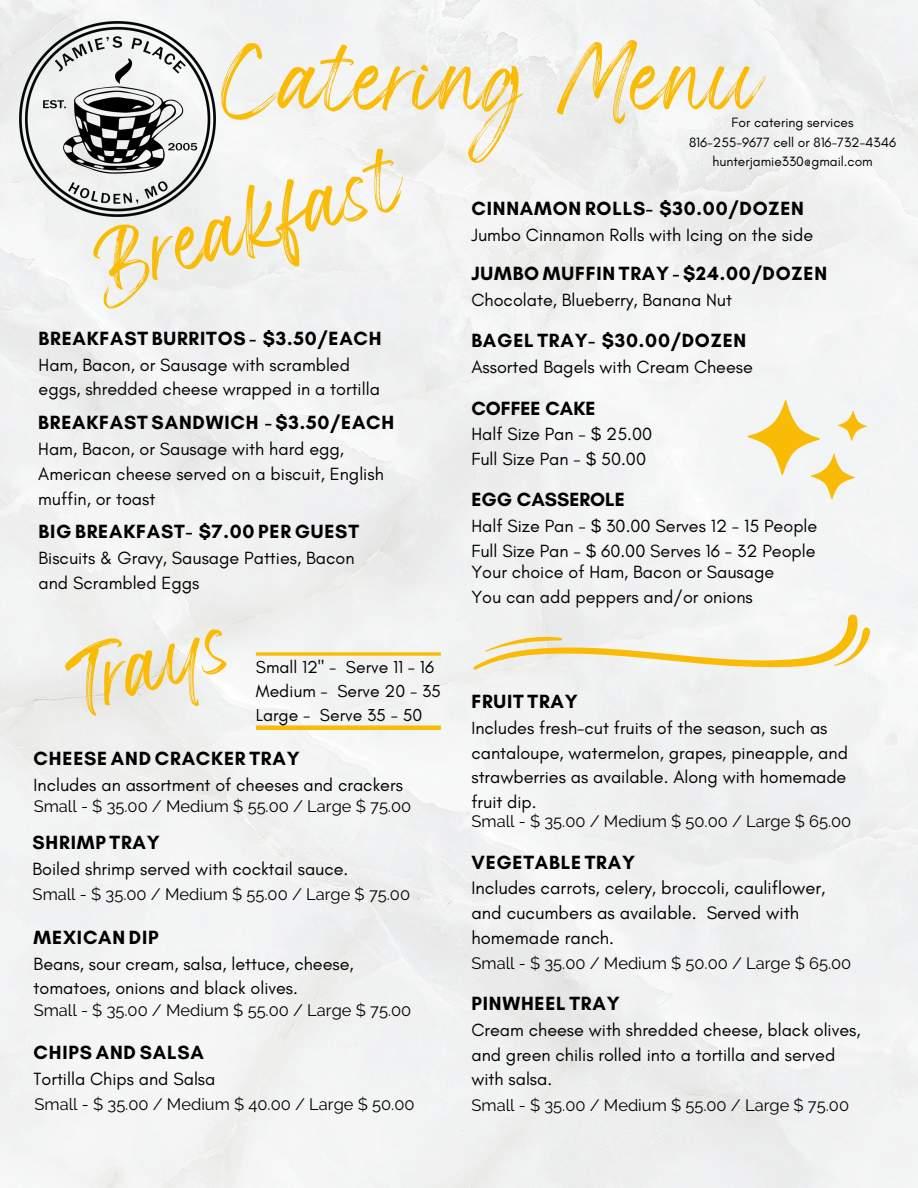
<style>
.page{position:relative;width:918px;height:1188px;background:#f0f2f2}
.page>*{position:absolute;margin:0;border:0;box-sizing:border-box;transform-origin:0 0}
.t1{font:50.7px "Wonderful Branding";color:#fabb06}
.t2{font:48.45px "Wonderful Branding";color:#fabb06}
.t3{font:48.3px "Wonderful Branding";color:#fabb06}
.t4{font:700 19.5px "Glacial Indifference";letter-spacing:.04em;color:#000}
.t5{font:700 19.5px "Glacial Indifference";color:#000}
.t6{font:18.45px/24.8px "Glacial Indifference";color:#000}
.t7{font:18px/24.8px "Glacial Indifference";color:#000}
.t8{font:17.7px/24.3px "Glacial Indifference";color:#000}
.t9{font:16.5px "Raleway";color:#000}
.t10{font:13.8px "Glacial Indifference";color:#000}
</style>
<div class="page">
<img style="left:19px;top:21px;width:196px;height:196px">
<svg style="left:256px;top:652px;width:185px;height:4px"></svg>
<div style="left:256px;top:725px;width:185px;height:5px;background:#fabb06"></div>
<svg style="left:472px;top:613px;width:400px;height:57px"></svg>
<svg style="left:748px;top:400px;width:119px;height:99px"></svg>
<p class="t1" style="left:227px;top:68px;width:540px">Catering Menu</p>
<p class="t10" style="left:732px;top:114px;width:123px">For catering services</p>
<h1 class="t10" style="left:689px;top:134px;width:209px">816-255-9677 cell or 816-732-4346</h1>
<h2 class="t10" style="left:712px;top:153px;width:162px">hunterjamie330@gmail.com</h2>
<h2 class="t3" style="left:101px;top:253px;width:312px;rotate:-16deg">Breakfast</h2>
<h2 class="t4" style="left:39px;top:326px;width:345px">BREAKFAST BURRITOS - $3.50/EACH</h2>
<h2 class="t7" style="left:39px;top:352px;width:343px">Ham, Bacon, or Sausage with scrambled eggs, shredded cheese wrapped in a tortilla</h2>
<h2 class="t4" style="left:471px;top:196px;width:334px">CINNAMON ROLLS- $30.00/DOZEN</h2>
<h2 class="t7" style="left:471px;top:222px;width:343px">Jumbo Cinnamon Rolls with Icing on the side</h2>
<h2 class="t4" style="left:471px;top:262px;width:357px">JUMBO MUFFIN TRAY - $24.00/DOZEN</h2>
<h2 class="t7" style="left:471px;top:288px;width:262px">Chocolate, Blueberry, Banana Nut</h2>
<h1 class="t4" style="left:471px;top:329px;width:276px">BAGEL TRAY- $30.00/DOZEN</h1>
<h1 class="t7" style="left:471px;top:355px;width:283px">Assorted Bagels with Cream Cheese</h1>
<h3 class="t5" style="left:471px;top:396px;width:126px">COFFEE CAKE</h3>
<h3 class="t7" style="left:471px;top:422px;width:182px">Half Size Pan - $ 25.00<br>Full Size Pan - $ 50.00</h3>
<h2 class="t4" style="left:38px;top:411px;width:358px">BREAKFAST SANDWICH - $3.50/EACH</h2>
<h2 class="t7" style="left:38px;top:436px;width:347px">Ham, Bacon, or Sausage with hard egg,<br>American cheese served on a biscuit, English muffin, or toast</h2>
<h2 class="t4" style="left:39px;top:520px;width:322px">BIG BREAKFAST- $7.00 PER GUEST</h2>
<h2 class="t7" style="left:39px;top:546px;width:317px">Biscuits &amp; Gravy, Sausage Patties, Bacon and Scrambled Eggs</h2>
<h2 class="t5" style="left:471px;top:488px;width:155px">EGG CASSEROLE</h2>
<h2 class="t7" style="left:471px;top:513px;width:347px">Half Size Pan - $ 30.00 Serves 12 - 15 People<br>Full Size Pan - $ 60.00 Serves 16 - 32 People</h2>
<h3 class="t7" style="left:471px;top:559px;width:304px">Your choice of Ham, Bacon or Sausage<br>You can add peppers and/or onions</h3>
<h1 class="t2" style="left:68px;top:675px;width:172px;rotate:-16deg">Trays</h1>
<p class="t8" style="left:256px;top:655px;width:186px">Small 12" - Serve 11 - 16<br>Medium - Serve 20 - 35<br>Large - Serve 35 - 50</p>
<h2 class="t4" style="left:34px;top:747px;width:268px">CHEESE AND CRACKER TRAY</h2>
<h2 class="t7" style="left:34px;top:772px;width:371px">Includes an assortment of cheeses and crackers</h2>
<p class="t9" style="left:34px;top:797px;width:379px">Small - $ 35.00 / Medium $ 55.00 / Large $ 75.00</p>
<p class="t4" style="left:33px;top:831px;width:129px">SHRIMP TRAY</p>
<p class="t7" style="left:33px;top:857px;width:317px">Boiled shrimp served with cocktail sauce.</p>
<h2 class="t9" style="left:33px;top:885px;width:379px">Small - $ 35.00 / Medium $ 55.00 / Large $ 75.00</h2>
<h3 class="t4" style="left:34px;top:925px;width:127px">MEXICAN DIP</h3>
<h3 class="t7" style="left:34px;top:951px;width:322px">Beans, sour cream, salsa, lettuce, cheese, tomatoes, onions and black olives.</h3>
<h2 class="t9" style="left:34px;top:1000px;width:379px">Small - $ 35.00 / Medium $ 55.00 / Large $ 75.00</h2>
<h2 class="t4" style="left:34px;top:1040px;width:172px">CHIPS AND SALSA</h2>
<h2 class="t7" style="left:34px;top:1066px;width:183px">Tortilla Chips and Salsa</h2>
<h3 class="t9" style="left:35px;top:1095px;width:381px">Small - $ 35.00 / Medium $ 40.00 / Large $ 50.00</h3>
<h2 class="t4" style="left:471px;top:690px;width:108px">FRUIT TRAY</h2>
<h2 class="t7" style="left:471px;top:715px;width:378px">Includes fresh-cut fruits of the season, such as cantaloupe, watermelon, grapes, pineapple, and strawberries as available. Along with homemade fruit dip.</h2>
<h3 class="t9" style="left:472px;top:812px;width:381px">Small - $ 35.00 / Medium $ 50.00 / Large $ 65.00</h3>
<h3 class="t4" style="left:471px;top:850px;width:165px">VEGETABLE TRAY</h3>
<h3 class="t6" style="left:471px;top:876px;width:356px">Includes carrots, celery, broccoli, cauliflower, and cucumbers as available. Served with homemade ranch.</h3>
<h2 class="t9" style="left:472px;top:953px;width:381px">Small - $ 35.00 / Medium $ 50.00 / Large $ 65.00</h2>
<h2 class="t4" style="left:471px;top:991px;width:150px">PINWHEEL TRAY</h2>
<h2 class="t7" style="left:471px;top:1017px;width:391px">Cream cheese with shredded cheese, black olives, and green chilis rolled into a tortilla and served with salsa.</h2>
<h2 class="t9" style="left:472px;top:1096px;width:379px">Small - $ 35.00 / Medium $ 55.00 / Large $ 75.00</h2>
</div>
